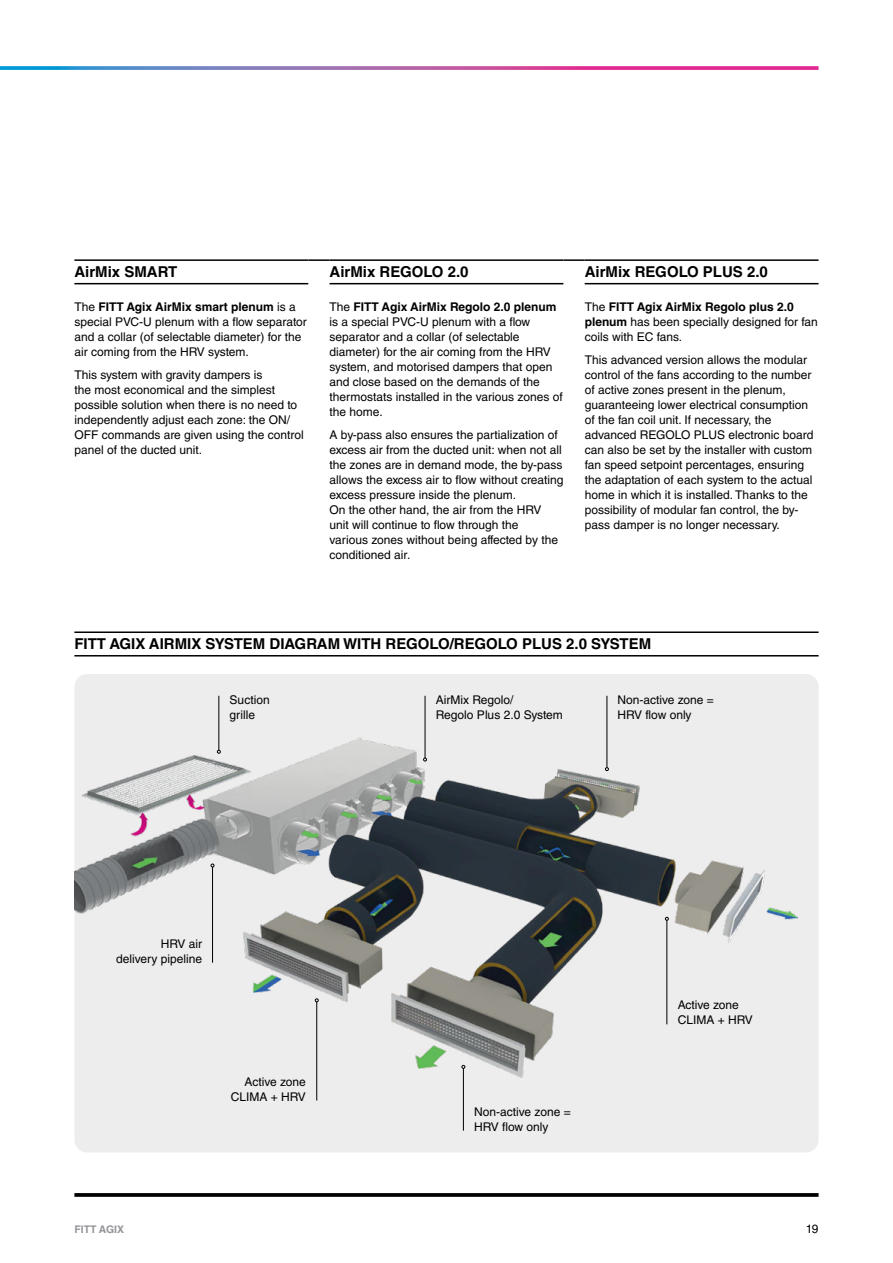
<style>
.page{position:relative;width:893px;height:1263px;background:#fff}
.page>*{position:absolute;margin:0;border:0;box-sizing:border-box;transform-origin:0 0}
.t1{font:700 15px "Helvetica LT Std";color:#000}
.t2{font:12px/15px "Helvetica LT Std";color:#000}
.t3{font:700 10.5px "Helvetica LT Std";color:#939598}
.s1{font-weight:700}
</style>
<div class="page">
<svg style="left:0;top:66px;width:819px;height:4px;background:#a567b0"></svg>
<svg style="left:74px;top:1193px;width:745px;height:4px;background:#0f0f0f"></svg>
<div style="left:74px;top:674px;width:745px;height:478px;background:#ededee;border-radius:13px"></div>
<hr style="left:74px;top:259px;width:234px;height:2px;background:#000">
<hr style="left:308px;top:259px;width:22px;height:2px;background:#000">
<hr style="left:330px;top:259px;width:233px;height:2px;background:#000">
<hr style="left:563px;top:259px;width:22px;height:2px;background:#000">
<hr style="left:585px;top:259px;width:234px;height:2px;background:#000">
<hr style="left:74px;top:283px;width:234px;height:1px;background:#000">
<hr style="left:330px;top:283px;width:233px;height:1px;background:#000">
<hr style="left:585px;top:283px;width:234px;height:1px;background:#000">
<hr style="left:74px;top:631px;width:745px;height:2px;background:#000">
<hr style="left:74px;top:655px;width:745px;height:1px;background:#000">
<img style="left:74px;top:735px;width:723px;height:345px">
<hr style="left:219px;top:696px;width:1px;height:54px;background:#000">
<svg style="left:217px;top:750px;width:4px;height:4px"></svg>
<hr style="left:212px;top:867px;width:1px;height:96px;background:#000">
<hr style="left:316px;top:1002px;width:1px;height:98px;background:#000">
<svg style="left:315px;top:998px;width:4px;height:4px"></svg>
<hr style="left:667px;top:920px;width:1px;height:104px;background:#000">
<svg style="left:665px;top:917px;width:4px;height:4px"></svg>
<hr style="left:463px;top:1068px;width:1px;height:63px;background:#000">
<svg style="left:461px;top:1065px;width:4px;height:4px"></svg>
<hr style="left:425px;top:696px;width:1px;height:62px;background:#000">
<svg style="left:423px;top:758px;width:4px;height:3px"></svg>
<hr style="left:607px;top:696px;width:1px;height:72px;background:#000">
<svg style="left:605px;top:767px;width:4px;height:4px"></svg>
<p class="t1" style="left:74px;top:263px;width:105px">AirMix SMART</p>
<p class="t1" style="left:330px;top:263px;width:141px">AirMix REGOLO 2.0</p>
<p class="t1" style="left:585px;top:263px;width:185px">AirMix REGOLO PLUS 2.0</p>
<p class="t2" style="left:74px;top:299px;width:234px">The <span class="s1">FITT Agix AirMix smart plenum</span> is a special PVC-U plenum with a flow separator and a collar (of selectable diameter) for the air coming from the HRV system.</p>
<p class="t2" style="left:74px;top:367px;width:231px">This system with gravity dampers is<br>the most economical and the simplest possible solution when there is no need to independently adjust each zone: the ON/ OFF commands are given using the control panel of the ducted unit.</p>
<p class="t2" style="left:330px;top:299px;width:235px">The <span class="s1">FITT Agix AirMix Regolo 2.0 plenum </span>is a special PVC-U plenum with a flow separator and a collar (of selectable diameter) for the air coming from the HRV system, and motorised dampers that open and close based on the demands of the thermostats installed in the various zones of the home.</p>
<p class="t2" style="left:330px;top:427px;width:235px">A by-pass also ensures the partialization of excess air from the ducted unit: when not all the zones are in demand mode, the by-pass allows the excess air to flow without creating excess pressure inside the plenum.<br>On the other hand, the air from the HRV unit will continue to flow through the<br>various zones without being affected by the conditioned air.</p>
<p class="t2" style="left:585px;top:299px;width:235px">The <span class="s1">FITT Agix AirMix Regolo plus 2.0 plenum</span> has been specially designed for fan coils with EC fans.</p>
<p class="t2" style="left:585px;top:352px;width:230px">This advanced version allows the modular control of the fans according to the number of active zones present in the plenum, guaranteeing lower electrical consumption of the fan coil unit. If necessary, the advanced REGOLO PLUS electronic board can also be set by the installer with custom fan speed setpoint percentages, ensuring the adaptation of each system to the actual home in which it is installed. Thanks to the possibility of modular fan control, the by&shy;pass damper is no longer necessary.</p>
<p class="t1" style="left:74px;top:635px;width:578px">FITT AGIX AIRMIX SYSTEM DIAGRAM WITH REGOLO/REGOLO PLUS 2.0 SYSTEM</p>
<p class="t2" style="left:230px;top:693px;width:42px">Suction grille</p>
<p class="t2" style="left:116px;top:936px;width:88px;text-align:right">HRV air<br>delivery pipeline</p>
<p class="t2" style="left:231px;top:1074px;width:77px;text-align:right">Active zone<br>CLIMA + HRV</p>
<p class="t2" style="left:436px;top:693px;width:129px">AirMix Regolo/<br>Regolo Plus 2.0 System</p>
<p class="t2" style="left:617px;top:693px;width:98px">Non-active zone =<br>HRV flow only</p>
<p class="t2" style="left:474px;top:1104px;width:98px">Non-active zone =<br>HRV flow only</p>
<p class="t2" style="left:678px;top:998px;width:77px">Active zone<br>CLIMA + HRV</p>
<p class="t3" style="left:74px;top:1222px;width:51px">FITT AGIX</p>
<p class="t2" style="left:806px;top:1221px;width:14px">19</p>
</div>
